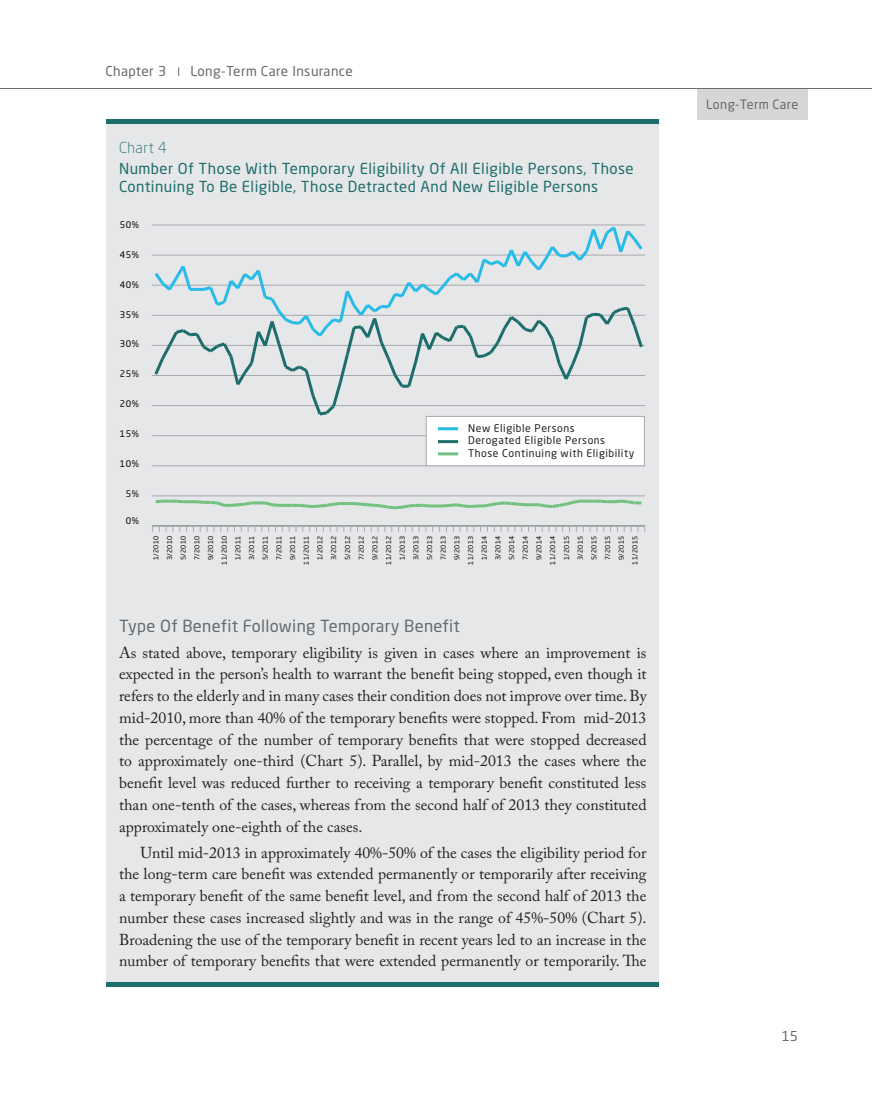
<style>
.page{position:relative;width:872px;height:1106px;background:#fff}
.page>*{position:absolute;margin:0;border:0;box-sizing:border-box;transform-origin:0 0}
.t1{font:16.5px "Neo Sans Std";letter-spacing:.02em;color:#676a6c}
.t2{font:15.75px/21.8px "Adobe Caslon Pro";color:#231f20;text-align:justify}
.t3{font:15px/18px "Neo Sans Std";letter-spacing:.03em;color:#1c6d6b}
.t4{font:300 15px "Neo Sans Std";letter-spacing:.03em;color:#1c6d6b}
.t5{font:13.5px "Neo Sans Std";letter-spacing:.03em;color:#676a6c}
.t6{font:12.75px "Neo Sans Std";letter-spacing:.03em;color:#676a6c}
.t7{font:10.5px/12.6px "Neo Sans Std";letter-spacing:.05em;color:#231f20}
.t8{font:9px "Neo Sans Std";letter-spacing:.05em;color:#000001}
.t9{font:6.75px/13.6px "Neo Sans Std";letter-spacing:.05em;color:#000001;text-align:right}
</style>
<div class="page">
<hr style="left:0;top:88px;width:872px;height:1px;background:#676a6c">
<div style="left:697px;top:89px;width:110px;height:30px;background:#d6d6d7"></div>
<div style="left:106px;top:121px;width:553px;height:658px;background:#e6e7e9"></div>
<div style="left:106px;top:606px;width:553px;height:376px;background:#e6e7e9"></div>
<hr style="left:106px;top:119px;width:553px;height:4px;background:#1c6d6b">
<hr style="left:106px;top:982px;width:553px;height:4px;background:#1c6d6b">
<hr style="left:152px;top:525px;width:493px;height:1px;background:#676b6c">
<svg style="left:173px;top:526px;width:7px;height:5px"></svg>
<svg style="left:214px;top:526px;width:7px;height:5px"></svg>
<svg style="left:255px;top:526px;width:7px;height:5px"></svg>
<svg style="left:296px;top:526px;width:7px;height:5px"></svg>
<svg style="left:337px;top:526px;width:7px;height:5px"></svg>
<svg style="left:378px;top:526px;width:7px;height:5px"></svg>
<svg style="left:426px;top:526px;width:7px;height:5px"></svg>
<svg style="left:467px;top:526px;width:7px;height:5px"></svg>
<svg style="left:508px;top:526px;width:7px;height:5px"></svg>
<svg style="left:549px;top:526px;width:7px;height:5px"></svg>
<svg style="left:590px;top:526px;width:7px;height:5px"></svg>
<svg style="left:631px;top:526px;width:7px;height:5px"></svg>
<hr style="left:152px;top:495px;width:492px;height:1px;background:#a8a9ad">
<svg style="left:155px;top:499px;width:469px;height:11px"></svg>
<svg style="left:624px;top:500px;width:17px;height:5px"></svg>
<svg style="left:152px;top:224px;width:493px;height:242px"></svg>
<hr style="left:438px;top:427px;width:20px;height:3px;background:#27bce7">
<hr style="left:438px;top:452px;width:20px;height:3px;background:#71c27c">
<hr style="left:438px;top:440px;width:20px;height:3px;background:#1c6d6b">
<p class="t5" style="left:105px;top:63px;width:62px">Chapter 3</p>
<p class="t5" style="left:190px;top:63px;width:164px">Long-Term Care Insurance</p>
<p class="t4" style="left:119px;top:138px;width:49px">Chart 4</p>
<p class="t3" style="left:119px;top:160px;width:516px">Number Of Those With Temporary Eligibility Of All Eligible Persons, Those<br>Continuing To Be Eligible, Those Detracted And New Eligible Persons</p>
<p class="t8" style="left:120px;top:219px;width:20px">50%</p>
<p class="t8" style="left:120px;top:249px;width:20px">45%</p>
<p class="t8" style="left:120px;top:279px;width:20px">40%</p>
<p class="t8" style="left:120px;top:309px;width:20px">35%</p>
<p class="t8" style="left:120px;top:338px;width:20px">30%</p>
<p class="t8" style="left:120px;top:368px;width:20px">25%</p>
<p class="t8" style="left:120px;top:398px;width:20px">20%</p>
<p class="t8" style="left:120px;top:428px;width:20px">15%</p>
<p class="t8" style="left:120px;top:458px;width:20px">10%</p>
<p class="t8" style="left:126px;top:488px;width:15px">5%</p>
<p class="t8" style="left:126px;top:515px;width:15px">0%</p>
<p class="t7" style="left:468px;top:421px;width:168px">New Eligible Persons<br>Derogated Eligible Persons<br>Those Continuing with Eligibility</p>
<p class="t9" style="left:149px;top:564px;width:30px;rotate:-90deg">1/2010<br>3/2010<br>5/2010<br>7/2010<br>9/2010<br>11/2010<br>1/2011<br>3/2011<br>5/2011<br>7/2011<br>9/2011<br>11/2011<br>1/2012<br>3/2012<br>5/2012<br>7/2012<br>9/2012<br>11/2012<br>1/2013<br>3/2013<br>5/2013<br>7/2013<br>9/2013<br>11/2013<br>1/2014<br>3/2014<br>5/2014<br>7/2014<br>9/2014<br>11/2014<br>1/2015<br>3/2015<br>5/2015<br>7/2015<br>9/2015<br>11/2015</p>
<p class="t1" style="left:119px;top:615px;width:342px">Type Of Benefit Following Temporary Benefit</p>
<p class="t2" style="left:119px;top:641px;width:529px">As stated above, temporary eligibility is given in cases where an improvement is expected in the person’s health to warrant the benefit being stopped, even though it refers to the elderly and in many cases their condition does not improve over time. By mid-2010, more than 40% of the temporary benefits were stopped. From mid-2013 the percentage of the number of temporary benefits that were stopped decreased to approximately one-third (Chart 5). Parallel, by mid-2013 the cases where the benefit level was reduced further to receiving a temporary benefit constituted less than one-tenth of the cases, whereas from the second half of 2013 they constituted approximately one-eighth of the cases.</p>
<p class="t2" style="left:119px;top:841px;width:529px;text-indent:21px">Until mid-2013 in approximately 40%-50% of the cases the eligibility period for the long-term care benefit was extended permanently or temporarily after receiving a temporary benefit of the same benefit level, and from the second half of 2013 the number these cases increased slightly and was in the range of 45%-50% (Chart 5).<br>Broadening the use of the temporary benefit in recent years led to an increase in the number of temporary benefits that were extended permanently or temporarily. The</p>
<p class="t6" style="left:706px;top:97px;width:93px">Long-Term Care</p>
<p class="t5" style="left:782px;top:1027px;width:18px">15</p>
</div>
